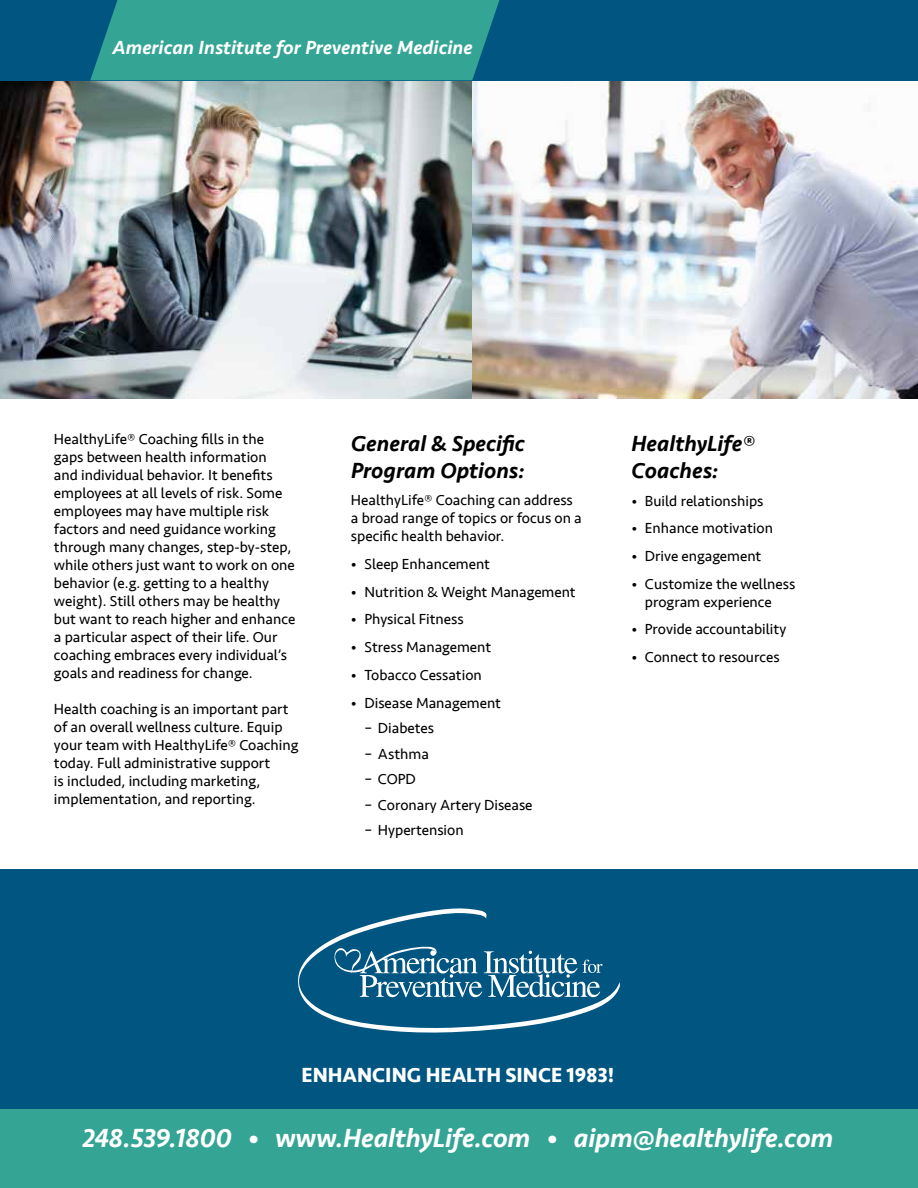
<style>
.page{position:relative;width:918px;height:1188px;background:#fff}
.page>*{position:absolute;margin:0;border:0;box-sizing:border-box;transform-origin:0 0}
.t1{font:italic 500 27px "Seravek";letter-spacing:-.005em;color:#fff}
.t2{font:italic 500 22.5px/27px "Seravek";color:#000}
.t3{font:700 21px "Seravek";color:#fff}
.t4{font:italic 500 19.5px "Seravek";color:#fff}
.t5{font:15px/18px "Seravek";color:#000}
</style>
<div class="page">
<div style="left:0;top:869px;width:918px;height:319px;background:#005581"></div>
<div style="left:0;top:1109px;width:918px;height:79px;background:#34a595"></div>
<img style="left:0;top:80px;width:918px;height:319px">
<div style="left:0;top:0;width:918px;height:80px;background:#005581"></div>
<div style="left:90px;top:0;width:409px;height:80px;background:#34a595"></div>
<svg style="left:298px;top:908px;width:322px;height:125px"></svg>
<h3 class="t4" style="left:113px;top:35px;width:362px">American Institute for Preventive Medicine</h3>
<p class="t5" style="left:54px;top:430px;width:243px">HealthyLife® Coaching fills in the gaps between health information<br>and individual behavior. It benefits employees at all levels of risk. Some employees may have multiple risk factors and need guidance working through many changes, step-by-step, while others just want to work on one behavior (e.g. getting to a healthy weight). Still others may be healthy but want to reach higher and enhance a particular aspect of their life. Our coaching embraces every individual’s goals and readiness for change.</p>
<p class="t5" style="left:54px;top:700px;width:246px">Health coaching is an important part of an overall wellness culture. Equip your team with HealthyLife® Coaching today. Full administrative support<br>is included, including marketing, implementation, and reporting.</p>
<h2 class="t2" style="left:351px;top:430px;width:175px">General &amp; Specific<br>Program Options:</h2>
<h2 class="t2" style="left:631px;top:430px;width:125px">HealthyLife®<br>Coaches:</h2>
<p class="t5" style="left:631px;top:491px;width:134px">• Build relationships</p>
<p class="t5" style="left:631px;top:519px;width:143px">• Enhance motivation</p>
<p class="t5" style="left:631px;top:547px;width:132px">• Drive engagement</p>
<p class="t5" style="left:645px;top:575px;width:152px;text-indent:-14px">• Customize the wellness program experience</p>
<p class="t5" style="left:631px;top:620px;width:156px">• Provide accountability</p>
<p class="t5" style="left:631px;top:648px;width:150px">• Connect to resources</p>
<p class="t5" style="left:351px;top:491px;width:232px">HealthyLife® Coaching can address a broad range of topics or focus on a specific health behavior.</p>
<p class="t5" style="left:351px;top:555px;width:141px">• Sleep Enhancement</p>
<p class="t5" style="left:351px;top:583px;width:226px">• Nutrition &amp; Weight Management</p>
<p class="t5" style="left:351px;top:610px;width:114px">• Physical Fitness</p>
<p class="t5" style="left:351px;top:638px;width:142px">• Stress Management</p>
<p class="t5" style="left:351px;top:666px;width:132px">• Tobacco Cessation</p>
<p class="t5" style="left:351px;top:693px;width:152px">• Disease Management</p>
<p class="t5" style="left:364px;top:719px;width:71px">– Diabetes</p>
<p class="t5" style="left:364px;top:745px;width:66px">– Asthma</p>
<p class="t5" style="left:364px;top:770px;width:53px">– COPD</p>
<p class="t5" style="left:364px;top:796px;width:170px">– Coronary Artery Disease</p>
<p class="t5" style="left:364px;top:821px;width:101px">– Hypertension</p>
<h3 class="t3" style="left:301px;top:1058px;width:315px">ENHANCING HEALTH SINCE 1983!</h3>
<h1 class="t1" style="left:82px;top:1121px;width:753px">248.539.1800 • www.HealthyLife.com • aipm@healthylife.com</h1>
</div>
